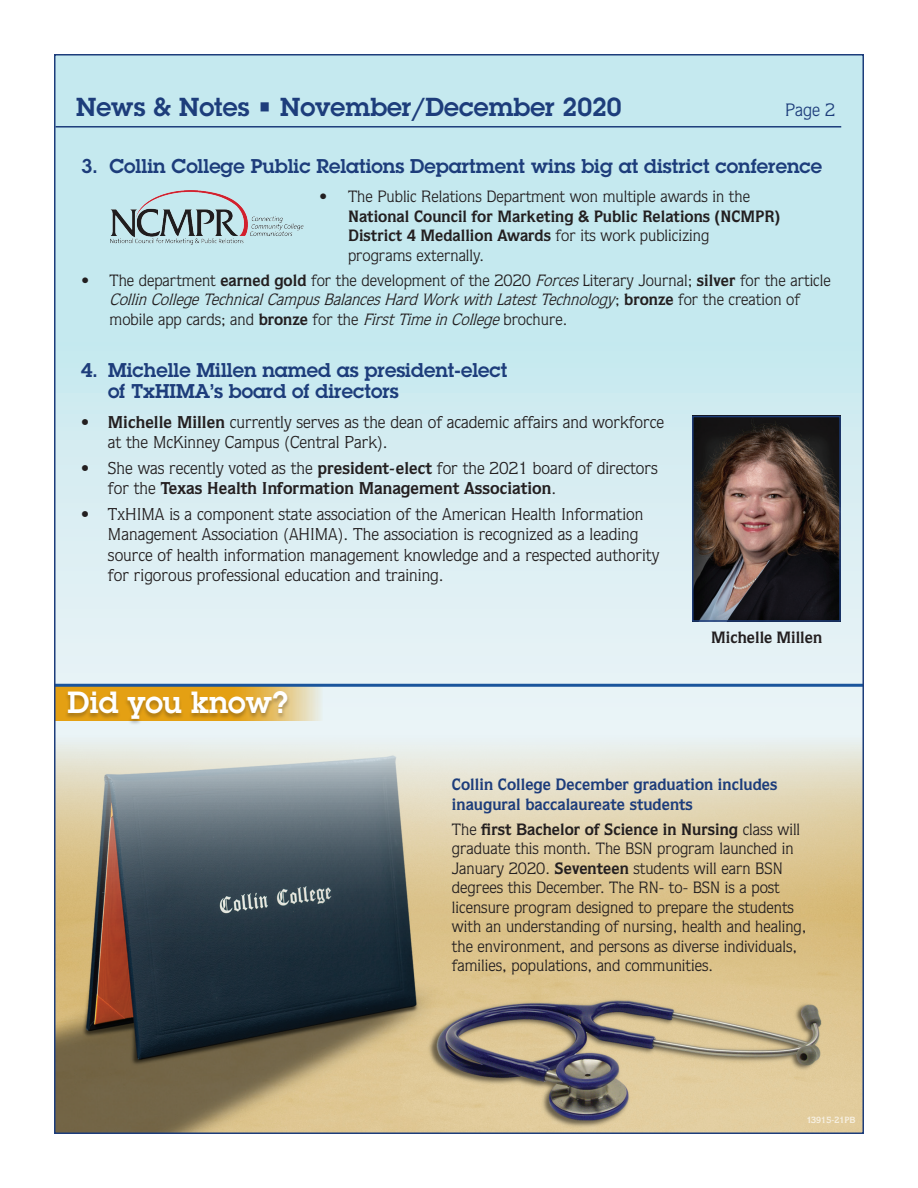
<style>
.page{position:relative;width:918px;height:1188px;background:#fff}
.page>*{position:absolute;margin:0;border:0;box-sizing:border-box;transform-origin:0 0}
.t1{font:600 30px "Lubalin Graph";color:#fff}
.t2{font:600 25.5px "Lubalin Graph";color:#1d3d7b}
.t3{font:600 19.5px/21px "Lubalin Graph";color:#1d3d7b}
.t4{font:18px "Quorum";color:#1d3d7b}
.t5{font:17.25px/20.2px "Quorum";color:#231f20}
.t6{font:16.5px/19.5px "Quorum";color:#231f20}
.t7{font:700 16.5px/19.5px "Quorum";color:#231f20}
.t8{font:700 16.5px/19.5px "Quorum";color:#1d3d7b}
.t9{font:700 9px "Quorum";color:#fff}
.s1{font-weight:400}
.s2{font-weight:700}
.s3{font-style:italic}
</style>
<div class="page">
<svg style="left:57px;top:57px;width:804px;height:627px;background:#cfebf0"></svg>
<hr style="left:56px;top:126px;width:785px;height:2px;background:#1d3d7b">
<img style="left:57px;top:687px;width:804px;height:444px">
<svg style="left:57px;top:687px;width:298px;height:34px;background:#e6d199"></svg>
<div style="left:65px;top:691px;width:226px;height:35px;background:#231f20;opacity:.3"></div>
<hr style="left:54px;top:684px;width:810px;height:3px;background:#1a559c">
<img style="left:110px;top:190px;width:194px;height:55px">
<img style="left:694px;top:418px;width:145px;height:202px">
<div style="left:692px;top:416px;width:149px;height:206px;border:1px solid #1d3d7b"></div>
<h2 class="t2" style="left:76px;top:90px;width:547px">News &amp; Notes • November/December 2020</h2>
<p class="t4" style="left:785px;top:99px;width:52px">Page 2</p>
<p class="t3" style="left:81px;top:155px;width:743px">3. Collin College Public Relations Department wins big at district conference</p>
<p class="t6" style="left:319px;top:187px;width:432px">• The Public Relations Department won multiple awards in the</p>
<p class="t7" style="left:348px;top:206px;width:433px">National Council for Marketing &amp; Public Relations (NCMPR)<br>District 4 Medallion Awards <span class="s1">for its work publicizing<br>programs externally.</span></p>
<p class="t6" style="left:110px;top:270px;width:723px;text-indent:-28px">• The department <span class="s2">earned gold</span> for the development of the 2020 <span class="s3">Forces</span>Literary Journal; <span class="s2">silver</span> for the article<br><span class="s3">CollinCollegeTechnicalCampusBalancesHardWorkwithLatestTechnology</span> ; <span class="s2">b r o n z e</span> f o r t h e c r e a t i o n o f mobile app cards; and <span class="s2">bronze</span> for the <span class="s3">FirstTimeinCollege</span>brochure.</p>
<p class="t3" style="left:108px;top:360px;width:401px;text-indent:-27px">4. Michelle Millen named as president-elect of TxHIMA’s board of directors</p>
<p class="t5" style="left:108px;top:412px;width:558px;text-indent:-27px">• <span class="s2">Michelle Millen</span> currently serves as the dean of academic affairs and workforce at the McKinney Campus (Central Park).</p>
<p class="t5" style="left:108px;top:458px;width:551px;text-indent:-27px">• She was recently voted as the <span class="s2">president-elect</span> for the 2021 board of directors for the <span class="s2">Texas Health Information Management Association</span>.</p>
<p class="t5" style="left:108px;top:504px;width:553px;text-indent:-27px">• TxHIMA is a component state association of the American Health Information Management Association (AHIMA). The association is recognized as a leading source of health information management knowledge and a respected authority for rigorous professional education and training.</p>
<h1 class="t1" style="left:68px;top:683px;width:222px">Did you know?</h1>
<p class="t7" style="left:711px;top:627px;width:113px">Michelle Millen</p>
<p class="t8" style="left:452px;top:775px;width:327px">Collin College December graduation includes inaugural baccalaureate students</p>
<p class="t6" style="left:452px;top:819px;width:356px">The <span class="s2">first Bachelor of Science in Nursing</span> class will graduate this month. The BSN program launched in January 2020. <span class="s2">Seventeen</span> students will earn BSN degrees this December. The RN- to- BSN is a post licensure program designed to prepare the students with an understanding of nursing, health and healing, the environment, and persons as diverse individuals, families, populations, and communities.</p>
<p class="t9" style="left:806px;top:1115px;width:51px">13915-21PB</p>
</div>
